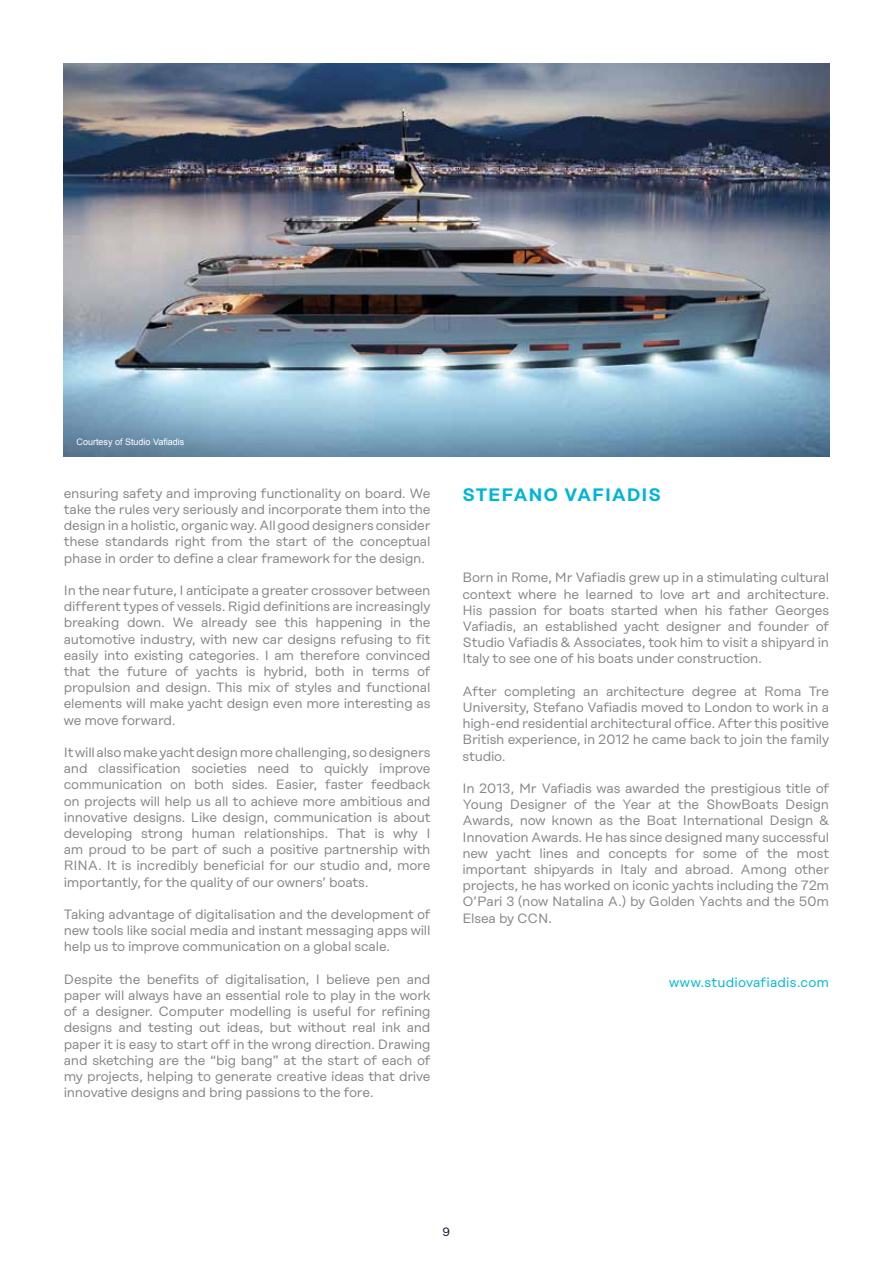
<style>
.page{position:relative;width:893px;height:1263px;background:#fff}
.page>*{position:absolute;margin:0;border:0;box-sizing:border-box;transform-origin:0 0}
.t1{font:600 18px "Rational Display";letter-spacing:.045em;color:#00b5d8}
.t2{font:13.5px/16.2px "Rational Display";letter-spacing:-.015em;color:#838587;text-align:justify}
.t3{font:13.5px "Rational Display";letter-spacing:.01em;color:#00b5d8}
.t4{font:12px "Rational Display";color:#100a30}
.t5{font:9px "Arial";color:#fff}
</style>
<div class="page">
<img style="left:64px;top:64px;width:765px;height:393px">
<p class="t5" style="left:77px;top:435px;width:109px">Courtesy of Studio Vafiadis</p>
<p class="t2" style="left:64px;top:485px;width:368px">ensuring safety and improving functionality on board. We take the rules very seriously and incorporate them into the design in a holistic, organic way. All good designers consider these standards right from the start of the conceptual phase in order to define a clear framework for the design.</p>
<p class="t2" style="left:64px;top:582px;width:368px">In the near future, I anticipate a greater crossover between different types of vessels. Rigid definitions are increasingly breaking down. We already see this happening in the automotive industry, with new car designs refusing to fit easily into existing categories. I am therefore convinced that the future of yachts is hybrid, both in terms of propulsion and design. This mix of styles and functional elements will make yacht design even more interesting as we move forward.</p>
<p class="t2" style="left:64px;top:744px;width:368px">It will also make yacht design more challenging, so designers and classification societies need to quickly improve communication on both sides. Easier, faster feedback on projects will help us all to achieve more ambitious and innovative designs. Like design, communication is about developing strong human relationships. That is why I am proud to be part of such a positive partnership with RINA. It is incredibly beneficial for our studio and, more importantly, for the quality of our owners’ boats.</p>
<p class="t2" style="left:64px;top:906px;width:368px">Taking advantage of digitalisation and the development of new tools like social media and instant messaging apps will help us to improve communication on a global scale.</p>
<p class="t2" style="left:64px;top:971px;width:368px">Despite the benefits of digitalisation, I believe pen and paper will always have an essential role to play in the work of a designer. Computer modelling is useful for refining designs and testing out ideas, but without real ink and paper it is easy to start off in the wrong direction. Drawing and sketching are the “big bang” at the start of each of my projects, helping to generate creative ideas that drive innovative designs and bring passions to the fore.</p>
<h1 class="t1" style="left:462px;top:484px;width:200px">STEFANO VAFIADIS</h1>
<p class="t2" style="left:462px;top:569px;width:368px">Born in Rome, Mr Vafiadis grew up in a stimulating cultural context where he learned to love art and architecture.<br>His passion for boats started when his father Georges Vafiadis, an established yacht designer and founder of Studio Vafiadis &amp; Associates, took him to visit a shipyard in Italy to see one of his boats under construction.</p>
<p class="t2" style="left:462px;top:683px;width:368px">After completing an architecture degree at Roma Tre University, Stefano Vafiadis moved to London to work in a high-end residential architectural office. After this positive British experience, in 2012 he came back to join the family studio.</p>
<p class="t2" style="left:462px;top:780px;width:368px">In 2013, Mr Vafiadis was awarded the prestigious title of Young Designer of the Year at the ShowBoats Design Awards, now known as the Boat International Design &amp; Innovation Awards. He has since designed many successful new yacht lines and concepts for some of the most important shipyards in Italy and abroad. Among other projects, he has worked on iconic yachts including the 72m O’Pari 3 (now Natalina A.) by Golden Yachts and the 50m Elsea by CCN.</p>
<p class="t3" style="left:669px;top:975px;width:162px">www.studiovafiadis.com</p>
<p class="t4" style="left:443px;top:1225px;width:9px">9</p>
</div>
